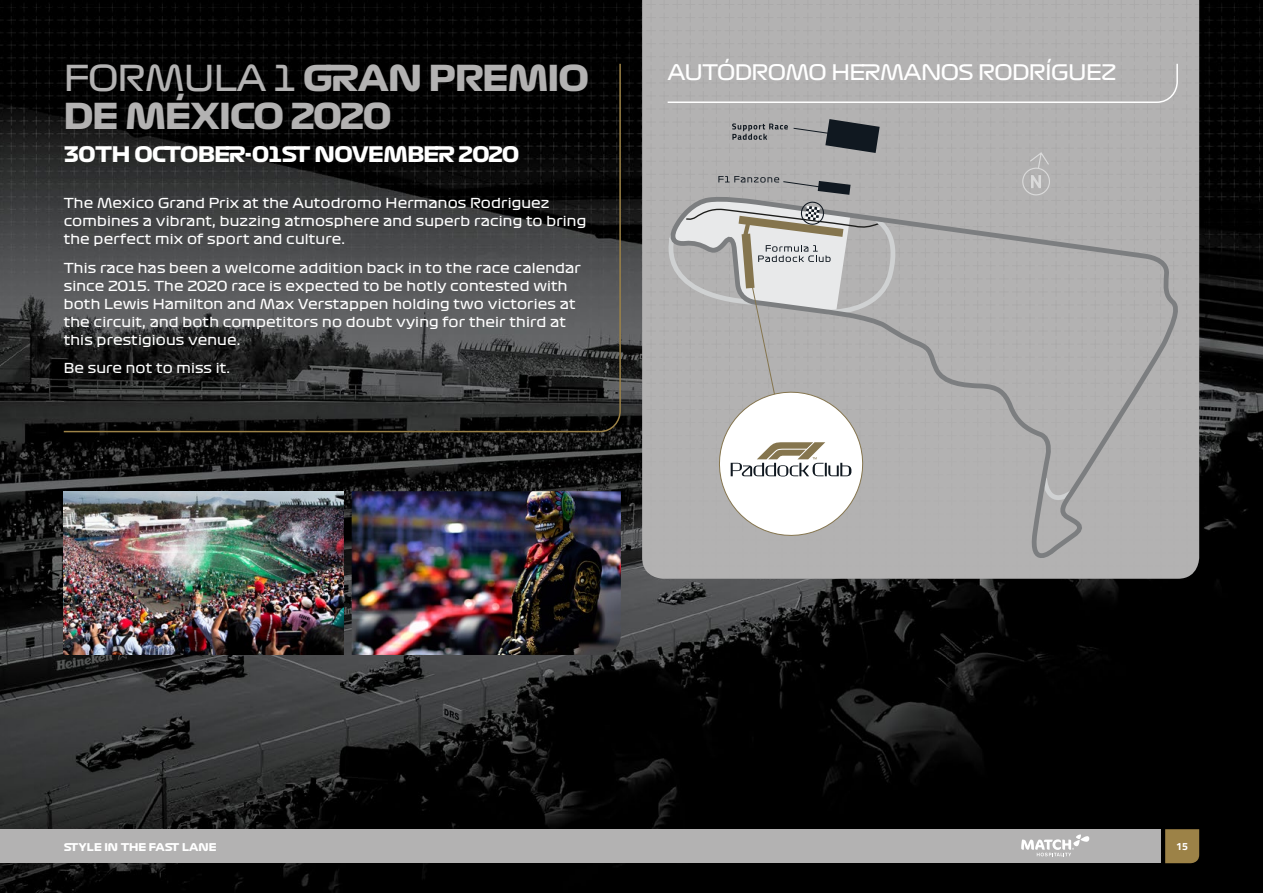
<style>
.page{position:relative;width:1263px;height:893px;background:#fff}
.page>*{position:absolute;margin:0;border:0;box-sizing:border-box;transform-origin:0 0}
.t1{font:34.95px/37.5px "Formula 1 Display Bold";letter-spacing:-.025em;color:#b3b2b2}
.t2{font:21px "Formula 1 Display Bold";letter-spacing:-.025em;color:#fff}
.t3{font:21px "Formula 1 Display Regular";letter-spacing:-.025em;color:#fff}
.t4{font:13.5px/18px "Formula 1 Display Regular";letter-spacing:.01em;color:#fff}
.t5{font:10.5px "Formula 1 Display Bold";color:#fff}
.t6{font:700 10.5px "Titillium";color:#fff}
.s1{font-family:"Formula 1 Display Regular"}
</style>
<div class="page">
<img style="left:0;top:0;width:1263px;height:893px">
<svg style="left:62px;top:62px;width:560px;height:371px"></svg>
<img style="left:64px;top:491px;width:280px;height:164px">
<img style="left:352px;top:491px;width:269px;height:164px">
<div style="left:0;top:829px;width:1161px;height:34px;background:#b3b2b2"></div>
<svg style="left:1165px;top:829px;width:68px;height:34px"></svg>
<svg style="left:1021px;top:834px;width:69px;height:22px"></svg>
<div style="left:642px;top:0;width:557px;height:579px;background:#b3b2b2"></div>
<div style="left:666px;top:62px;width:513px;height:42px;background:#b3b2b2"></div>
<div style="left:669px;top:193px;width:509px;height:365px;background:#b3b2b2"></div>
<svg style="left:1022px;top:151px;width:28px;height:46px"></svg>
<svg style="left:669px;top:119px;width:211px;height:425px"></svg>
<h1 class="t1" style="left:64px;top:58px;width:527px"><span class="s1">FORMULA 1</span> GRAN PREMIO<br>DE MÉXICO 2020</h1>
<h2 class="t2" style="left:64px;top:141px;width:457px">30TH OCTOBER-01ST NOVEMBER 2020</h2>
<p class="t4" style="left:64px;top:194px;width:524px">The Mexico Grand Prix at the Autodromo Hermanos Rodriguez combines a vibrant, buzzing atmosphere and superb racing to bring the perfect mix of sport and culture.</p>
<p class="t4" style="left:64px;top:258px;width:519px">This race has been a welcome addition back in to the race calendar since 2015. The 2020 race is expected to be hotly contested with both Lewis Hamilton and Max Verstappen holding two victories at the circuit, and both competitors no doubt vying for their third at this prestigious venue.</p>
<p class="t4" style="left:64px;top:359px;width:168px">Be sure not to miss it.</p>
<h2 class="t3" style="left:668px;top:58px;width:450px">AUTÓDROMO HERMANOS RODRÍGUEZ</h2>
<p class="t5" style="left:64px;top:840px;width:154px">STYLE IN THE FAST LANE</p>
<p class="t6" style="left:1176px;top:838px;width:13px">15</p>
<p class="t5" style="left:64px;top:840px;width:93px">HEADLINE TBC</p>
</div>
